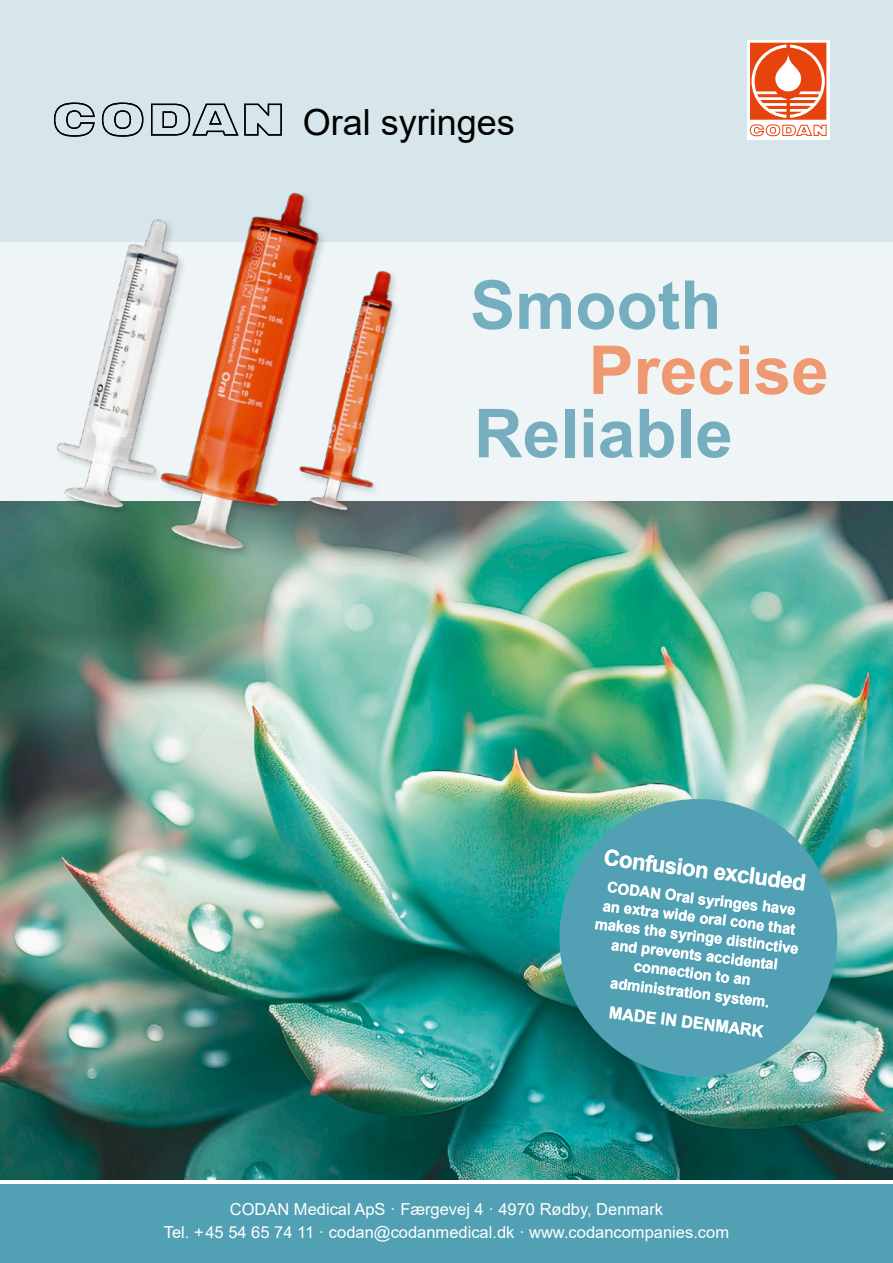
<style>
.page{position:relative;width:893px;height:1263px;background:#fff}
.page>*{position:absolute;margin:0;border:0;box-sizing:border-box;transform-origin:0 0}
.t1{font:700 67.5px "Arial";color:#75aebf}
.t2{font:700 67.5px "Arial";color:#ef8351}
.t3{font:36px "Arial";color:#000}
.t4{font:700 22.5px "Arial";color:#fff}
.t5{font:16.5px/22.5px "Arial";color:#fff;text-align:center}
.t6{font:700 16.5px "Arial";color:#fff}
.t7{font:700 15px/18.9px "Arial";color:#fff;text-align:center}
</style>
<div class="page">
<div style="left:0;top:0;width:893px;height:1178px;background:#d7e6eb"></div>
<div style="left:0;top:242px;width:893px;height:260px;background:#eff5f7"></div>
<img style="left:0;top:502px;width:893px;height:677px">
<div style="left:0;top:1185px;width:893px;height:78px;background:#51a0b4"></div>
<img style="left:551px;top:791px;width:294px;height:294px">
<svg style="left:54px;top:103px;width:41px;height:34px"></svg>
<svg style="left:102px;top:103px;width:41px;height:34px"></svg>
<svg style="left:151px;top:104px;width:87px;height:32px"></svg>
<svg style="left:244px;top:104px;width:38px;height:32px"></svg>
<div style="left:747px;top:40px;width:83px;height:99px;background:#fff"></div>
<svg style="left:749px;top:43px;width:78px;height:93px"></svg>
<div style="left:158px;top:190px;width:170px;height:369px;background:#000;opacity:.2"></div>
<div style="left:297px;top:268px;width:104px;height:252px;background:#000;opacity:.2"></div>
<img style="left:22px;top:190px;width:165px;height:325px">
<h2 class="t3" style="left:303px;top:98px;width:214px">Oral syringes</h2>
<h1 class="t1" style="left:470px;top:258px;width:253px">Smooth</h1>
<h1 class="t2" style="left:588px;top:323px;width:242px">Precise</h1>
<h1 class="t1" style="left:474px;top:386px;width:260px">Reliable</h1>
<h3 class="t4" style="left:606px;top:842px;width:205px;rotate:7deg">Confusion excluded</h3>
<p class="t7" style="left:601px;top:877px;width:207px;rotate:7deg">CODAN Oral syringes have an extra wide oral cone that makes the syringe distinctive and prevents accidental connection to an administration system.</p>
<p class="t6" style="left:611px;top:1001px;width:157px;rotate:7deg">MADE IN DENMARK</p>
<p class="t5" style="left:164px;top:1198px;width:567px">CODAN Medical ApS · Færgevej 4 · 4970 Rødby, Denmark<br>Tel. +45 54 65 74 11 · codan@codanmedical.dk · www.codancompanies.com</p>
</div>
